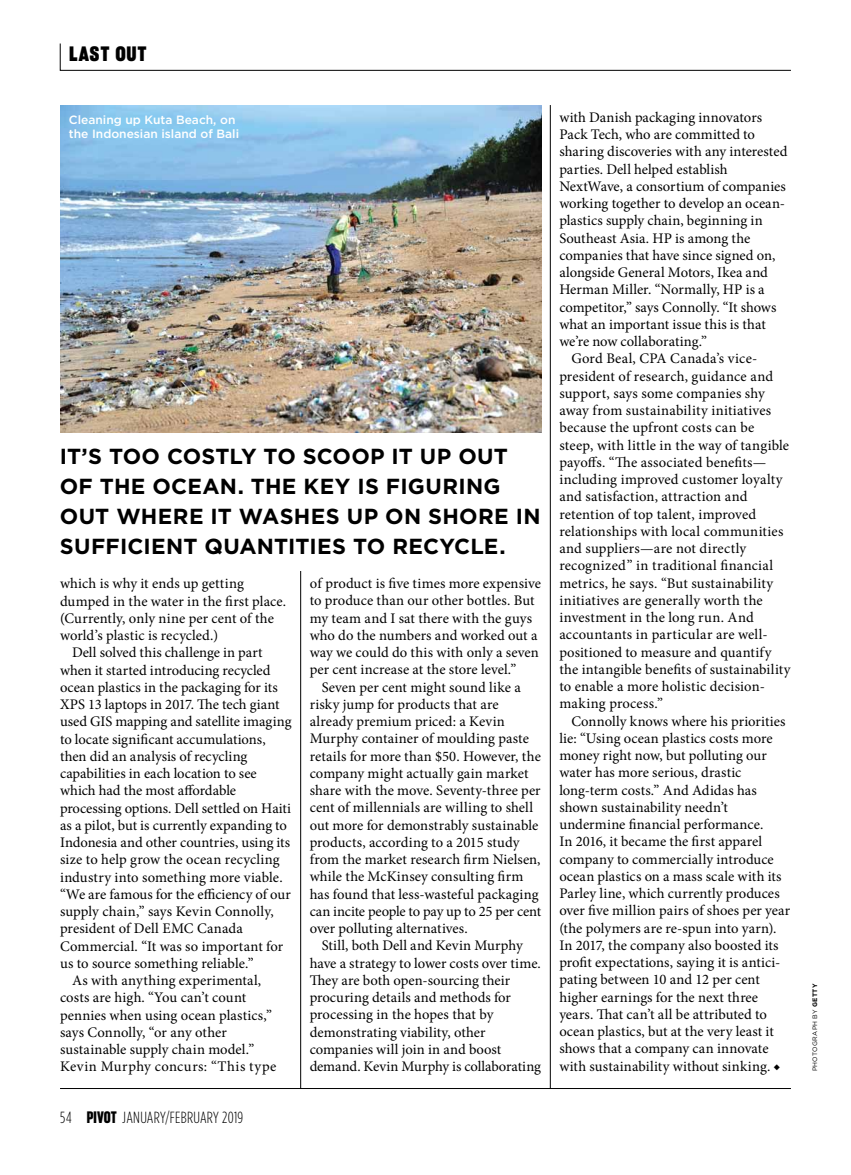
<style>
.page{position:relative;width:851px;height:1175px;background:#fff}
.page>*{position:absolute;margin:0;border:0;box-sizing:border-box;transform-origin:0 0}
.t1{font:700 21.75px/30px "Gotham";letter-spacing:.01em;color:#000}
.t2{font:20.25px "Sharp Grotesk Bold 16";letter-spacing:.045em;color:#000}
.t3{font:300 16.2px "Gotham Condensed";letter-spacing:.02em;color:#000}
.t4{font:14.7px/17.2px "Minion Pro";letter-spacing:.005em;color:#000}
.t5{font:500 12px/14.2px "Gotham";color:#fff}
.t6{font:6.3px "Gotham";letter-spacing:.05em;color:#000}
.s1{font-family:"Sharp Grotesk Bold 14";font-weight:400}
.s2{font-weight:700}
</style>
<div class="page">
<svg style="left:60px;top:43px;width:731px;height:28px"></svg>
<hr style="left:550px;top:105px;width:1px;height:983px;background:#000">
<hr style="left:300px;top:571px;width:1px;height:517px;background:#000">
<hr style="left:60px;top:1088px;width:730px;height:1px;background:#000">
<img style="left:60px;top:105px;width:481px;height:328px">
<h2 class="t2" style="left:69px;top:40px;width:79px">LAST OUT</h2>
<p class="t5" style="left:69px;top:112px;width:172px">Cleaning up Kuta Beach, on the Indonesian island of Bali</p>
<h1 class="t1" style="left:60px;top:441px;width:482px">IT’S TOO COSTLY TO SCOOP IT UP OUT<br>OF THE OCEAN. THE KEY IS FIGURING<br>OUT WHERE IT WASHES UP ON SHORE IN<br>SUFFICIENT QUANTITIES TO RECYCLE.</h1>
<p class="t4" style="left:60px;top:575px;width:228px">which is why it ends up getting dumped in the water in the first place. (Currently, only nine per cent of the world’s plastic is recycled.)</p>
<p class="t4" style="left:60px;top:644px;width:233px;text-indent:12px">Dell solved this challenge in part when it started introducing recycled ocean plastics in the packaging for its XPS 13 laptops in 2017. The tech giant used GIS mapping and satellite imaging to locate significant accumulations, then did an analysis of recycling capabilities in each location to see which had the most affordable processing options. Dell settled on Haiti as a pilot, but is currently expanding to Indonesia and other countries, using its size to help grow the ocean recycling industry into something more viable. “We are famous for the efficiency of our supply chain,” says Kevin Connolly, president of Dell EMC Canada Commercial. “It was so important for us to source something reliable.”</p>
<p class="t4" style="left:60px;top:971px;width:218px;text-indent:12px">As with anything experimental, costs are high. “You can’t count pennies when using ocean plastics,” says Connolly, “or any other sustainable supply chain model.”<br>Kevin Murphy concurs: “This type</p>
<p class="t3" style="left:60px;top:1108px;width:185px">54 <span class="s1">PIVOT</span> JANUARY/FEBRUARY 2019</p>
<p class="t4" style="left:310px;top:575px;width:233px">of product is five times more expensive to produce than our other bottles. But my team and I sat there with the guys who do the numbers and worked out a way we could do this with only a seven per cent increase at the store level.”</p>
<p class="t4" style="left:310px;top:678px;width:233px;text-indent:12px">Seven per cent might sound like a risky jump for products that are already premium priced: a Kevin Murphy container of moulding paste retails for more than $50. However, the company might actually gain market share with the move. Seventy-three per cent of millennials are willing to shell out more for demonstrably sustainable products, according to a 2015 study from the market research firm Nielsen, while the McKinsey consulting firm has found that less-wasteful packaging can incite people to pay up to 25 per cent over polluting alternatives.</p>
<p class="t4" style="left:310px;top:937px;width:233px;text-indent:12px">Still, both Dell and Kevin Murphy have a strategy to lower costs over time.<br>They are both open-sourcing their procuring details and methods for processing in the hopes that by demonstrating viability, other companies will join in and boost demand. Kevin Murphy is collaborating</p>
<p class="t4" style="left:559px;top:109px;width:229px">with Danish packaging innovators Pack Tech, who are committed to sharing discoveries with any interested parties. Dell helped establish NextWave, a consortium of companies working together to develop an ocean&shy;plastics supply chain, beginning in Southeast Asia. HP is among the companies that have since signed on, alongside General Motors, Ikea and Herman Miller. “Normally, HP is a competitor,” says Connolly. “It shows what an important issue this is that we’re now collaborating.”</p>
<p class="t4" style="left:559px;top:350px;width:233px;text-indent:12px">Gord Beal, CPA Canada’s vice&shy;president of research, guidance and support, says some companies shy away from sustainability initiatives because the upfront costs can be steep, with little in the way of tangible payoffs. “The associated benefits— including improved customer loyalty and satisfaction, attraction and retention of top talent, improved relationships with local communities and suppliers—are not directly recognized” in traditional financial metrics, he says. “But sustainability initiatives are generally worth the investment in the long run. And accountants in particular are well&shy;positioned to measure and quantify the intangible benefits of sustainability to enable a more holistic decision&shy;making process.”</p>
<p class="t4" style="left:559px;top:712px;width:232px;text-indent:12px">Connolly knows where his priorities lie: “Using ocean plastics costs more money right now, but polluting our water has more serious, drastic long-term costs.” And Adidas has shown sustainability needn’t undermine financial performance.<br>In 2016, it became the first apparel company to commercially introduce ocean plastics on a mass scale with its Parley line, which currently produces over five million pairs of shoes per year (the polymers are re-spun into yarn).<br>In 2017, the company also boosted its profit expectations, saying it is antici&shy;pating between 10 and 12 per cent higher earnings for the next three years. That can’t all be attributed to ocean plastics, but at the very least it shows that a company can innovate with sustainability without sinking. ◆</p>
<p class="t6" style="left:810px;top:1071px;width:89px;rotate:-90deg">PHOTOGRAPH BY <span class="s2">GETTY</span></p>
</div>
